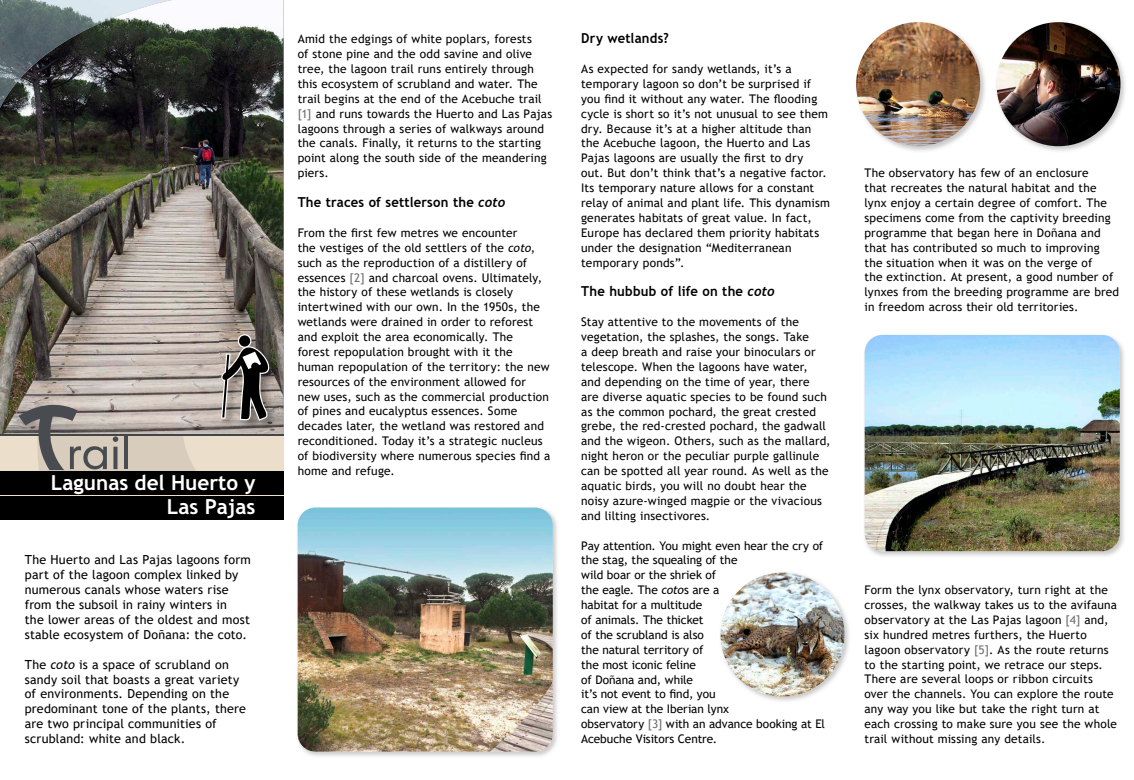
<style>
.page{position:relative;width:1134px;height:780px;background:#fff}
.page>*{position:absolute;margin:0;border:0;box-sizing:border-box;transform-origin:0 0}
.t1{font:700 20.75px/24.6px "Trebuchet MS";color:#fff;text-align:right}
.t2{font:700 13.75px "Trebuchet MS";letter-spacing:.015em;color:#000;scale:.95 1}
.t3{font:12.5px/14.9px "Trebuchet MS";letter-spacing:.015em;color:#000}
.t4{font:11.88px/14.9px "Trebuchet MS";letter-spacing:.015em;color:#000}
.t5{font:11.88px/14.9px "Trebuchet MS";letter-spacing:-.005em;color:#000}
.s1{font-style:italic}
.s2{color:#6e6e6e}
.s3{font-family:"Trebuchet";font-style:italic}
</style>
<div class="page">
<img style="left:0;top:25px;width:283px;height:409px">
<img style="left:0;top:0;width:172px;height:108px">
<div style="left:0;top:436px;width:283px;height:83px;background:#ebdeca"></div>
<div style="left:0;top:471px;width:283px;height:24px;background:#000"></div>
<div style="left:0;top:496px;width:283px;height:24px;background:#000"></div>
<hr style="left:0;top:434px;width:283px;height:2px;background:#434649">
<svg style="left:19px;top:405px;width:178px;height:66px;background:#afa79e"></svg>
<img style="left:220px;top:332px;width:62px;height:99px">
<svg style="left:221px;top:334px;width:48px;height:86px;background:#6d6864"></svg>
<img style="left:297px;top:516px;width:260px;height:240px">
<img style="left:298px;top:507px;width:255px;height:244px">
<img style="left:722px;top:574px;width:127px;height:127px">
<img style="left:720px;top:572px;width:124px;height:124px;border-radius:62px">
<img style="left:864px;top:334px;width:260px;height:222px">
<img style="left:865px;top:335px;width:255px;height:216px">
<img style="left:998px;top:22px;width:127px;height:129px">
<img style="left:996px;top:22px;width:124px;height:124px;border-radius:62px">
<img style="left:856px;top:22px;width:129px;height:129px">
<img style="left:856px;top:22px;width:124px;height:124px;border-radius:62px">
<h1 class="t1" style="left:51px;top:470px;width:206px">Lagunas del Huerto y<br>Las Pajas</h1>
<p class="t3" style="left:25px;top:552px;width:228px">The Huerto and Las Pajas lagoons form part of the lagoon complex linked by numerous canals whose waters rise from the subsoil in rainy winters in<br>the lower areas of the oldest and most stable ecosystem of Doñana: the coto.</p>
<p class="t3" style="left:25px;top:656px;width:223px">The <span class="s1">coto</span> is a space of scrubland on sandy soil that boasts a great variety of environments. Depending on the predominant tone of the plants, there are two principal communities of scrubland: white and black.</p>
<p class="t4" style="left:298px;top:31px;width:256px">Amid the edgings of white poplars, forests<br>of stone pine and the odd savine and olive tree, the lagoon trail runs entirely through this ecosystem of scrubland and water. The trail begins at the end of the Acebuche trail <span class="s2">[1]</span> and runs towards the Huerto and Las Pajas lagoons through a series of walkways around the canals. Finally, it returns to the starting point along the south side of the meandering piers.</p>
<p class="t2" style="left:298px;top:193px;width:220px">The traces of settlerson the <span class="s3">coto</span></p>
<p class="t4" style="left:298px;top:225px;width:254px">From the first few metres we encounter<br>the vestiges of the old settlers of the <span class="s1">coto</span>, such as the reproduction of a distillery of essences <span class="s2">[2]</span> and charcoal ovens. Ultimately, the history of these wetlands is closely intertwined with our own. In the 1950s, the wetlands were drained in order to reforest and exploit the area economically. The<br>forest repopulation brought with it the human repopulation of the territory: the new resources of the environment allowed for new uses, such as the commercial production of pines and eucalyptus essences. Some decades later, the wetland was restored and reconditioned. Today it’s a strategic nucleus of biodiversity where numerous species find a home and refuge.</p>
<p class="t2" style="left:581px;top:30px;width:94px">Dry wetlands?</p>
<p class="t4" style="left:581px;top:61px;width:250px">As expected for sandy wetlands, it’s a temporary lagoon so don’t be surprised if you find it without any water. The flooding cycle is short so it’s not unusual to see them dry. Because it’s at a higher altitude than the Acebuche lagoon, the Huerto and Las Pajas lagoons are usually the first to dry<br>out. But don’t think that’s a negative factor.<br>Its temporary nature allows for a constant relay of animal and plant life. This dynamism generates habitats of great value. In fact, Europe has declared them priority habitats under the designation “Mediterranean temporary ponds”.</p>
<p class="t2" style="left:581px;top:283px;width:205px">The hubbub of life on the <span class="s3">coto</span></p>
<p class="t4" style="left:581px;top:314px;width:251px">Stay attentive to the movements of the vegetation, the splashes, the songs. Take<br>a deep breath and raise your binoculars or telescope. When the lagoons have water, and depending on the time of year, there<br>are diverse aquatic species to be found such as the common pochard, the great crested grebe, the red-crested pochard, the gadwall and the wigeon. Others, such as the mallard, night heron or the peculiar purple gallinule can be spotted all year round. As well as the aquatic birds, you will no doubt hear the noisy azure-winged magpie or the vivacious and lilting insectivores.</p>
<p class="t5" style="left:581px;top:537px;width:245px">Pay attention. You might even hear the cry of the stag, the squealing of the<br>wild boar or the shriek of<br>the eagle. The <span class="s1">coto</span>s are a<br>habitat for a multitude<br>of animals. The thicket<br>of the scrubland is also<br>the natural territory of<br>the most iconic feline<br>of Doñana and, while<br>it’s not event to find, you<br>can view at the Iberian lynx<br>observatory <span class="s2">[3]</span> with an advance booking at El<br>Acebuche Visitors Centre.</p>
<p class="t4" style="left:864px;top:165px;width:256px">The observatory has few of an enclosure<br>that recreates the natural habitat and the lynx enjoy a certain degree of comfort. The specimens come from the captivity breeding programme that began here in Doñana and that has contributed so much to improving the situation when it was on the verge of<br>the extinction. At present, a good number of lynxes from the breeding programme are bred in freedom across their old territories.</p>
<p class="t4" style="left:864px;top:582px;width:254px">Form the lynx observatory, turn right at the crosses, the walkway takes us to the avifauna observatory at the Las Pajas lagoon <span class="s2">[4]</span> and, six hundred metres furthers, the Huerto lagoon observatory <span class="s2">[5]</span>. As the route returns to the starting point, we retrace our steps.<br>There are several loops or ribbon circuits over the channels. You can explore the route any way you like but take the right turn at each crossing to make sure you see the whole trail without missing any details.</p>
</div>
